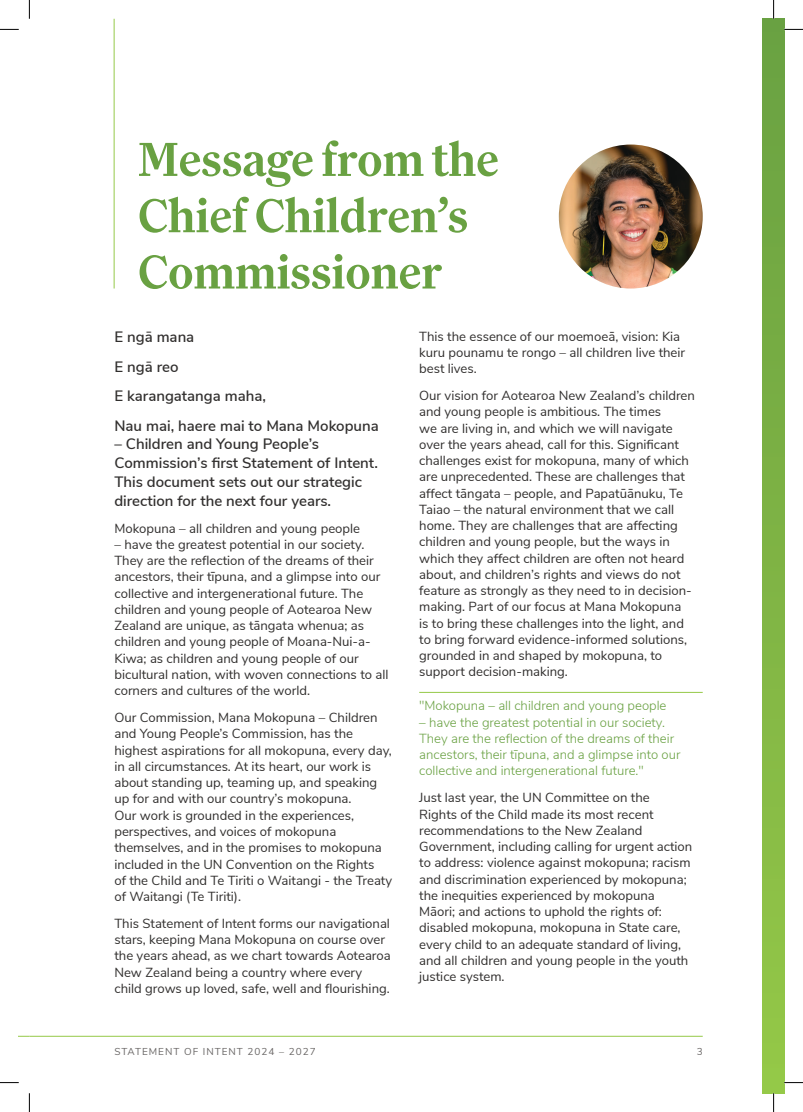
<style>
.page{position:relative;width:803px;height:1112px;background:#fff}
.page>*{position:absolute;margin:0;border:0;box-sizing:border-box;transform-origin:0 0}
.t1{font:700 50px/56.2px "Family";color:#69a142}
.Intro{font:600 15px/18.8px "Nunito Sans";color:#312f2e}
.Body{font:13.12px/16.2px "Nunito Sans";color:#312f2e}
.Body-2{font:300 13.12px/16.2px "Nunito Sans";color:#69a142}
.t2{font:10px "Nunito Sans";letter-spacing:.1em;color:#6a6766}
</style>
<div class="page">
<hr style="left:29px;top:1035px;width:674px;height:1px;background:#95c948">
<hr style="left:114px;top:19px;width:1px;height:269px;background:#95c948">
<hr style="left:419px;top:692px;width:284px;height:1px;background:#95c948">
<img style="left:559px;top:144px;width:144px;height:144px;border-radius:72px">
<div style="left:763px;top:19px;width:21px;height:1073px;background:linear-gradient(to bottom,#69a042,#94c747)"></div>
<svg style="left:0;top:29px;width:19px;height:1px"></svg>
<svg style="left:784px;top:29px;width:19px;height:1px"></svg>
<svg style="left:0;top:1082px;width:19px;height:1px"></svg>
<svg style="left:784px;top:1081px;width:19px;height:2px"></svg>
<svg style="left:29px;top:0;width:1px;height:19px"></svg>
<svg style="left:29px;top:1093px;width:1px;height:18px"></svg>
<svg style="left:773px;top:0;width:1px;height:19px"></svg>
<svg style="left:773px;top:1092px;width:1px;height:19px"></svg>
<p class="t1" style="left:138px;top:131px;width:362px">Message from the<br>Chief Children’s<br>Commissioner</p>
<p class="Intro" style="left:114px;top:327px;width:81px">E ngā mana</p>
<p class="Intro" style="left:114px;top:356px;width:66px">E ngā reo</p>
<p class="Intro" style="left:114px;top:385px;width:153px">E karangatanga maha,</p>
<p class="Intro" style="left:114px;top:415px;width:266px">Nau mai, haere mai to Mana Mokopuna</p>
<p class="Intro" style="left:114px;top:434px;width:265px">– Children and Young People’s Commission’s first Statement of Intent.<br>This document sets out our strategic direction for the next four years.</p>
<p class="Body" style="left:114px;top:519px;width:247px">Mokopuna – all children and young people</p>
<p class="Body" style="left:114px;top:535px;width:276px">– have the greatest potential in our society.<br>They are the reflection of the dreams of their ancestors, their tīpuna, and a glimpse into our collective and intergenerational future. The children and young people of Aotearoa New Zealand are unique, as tāngata whenua; as children and young people of Moana-Nui-a-Kiwa; as children and young people of our bicultural nation, with woven connections to all corners and cultures of the world.</p>
<p class="Body" style="left:114px;top:708px;width:279px">Our Commission, Mana Mokopuna – Children and Young People’s Commission, has the highest aspirations for all mokopuna, every day, in all circumstances. At its heart, our work is about standing up, teaming up, and speaking up for and with our country’s mokopuna.<br>Our work is grounded in the experiences, perspectives, and voices of mokopuna themselves, and in the promises to mokopuna included in the UN Convention on the Rights<br>of the Child and Te Tiriti o Waitangi - the Treaty of Waitangi (Te Tiriti).</p>
<p class="Body" style="left:114px;top:914px;width:278px">This Statement of Intent forms our navigational stars, keeping Mana Mokopuna on course over the years ahead, as we chart towards Aotearoa New Zealand being a country where every child grows up loved, safe, well and flourishing.</p>
<p class="Body" style="left:419px;top:327px;width:267px">This the essence of our moemoeā, vision: Kia kuru pounamu te rongo – all children live their best lives.</p>
<p class="Body" style="left:419px;top:386px;width:277px">Our vision for Aotearoa New Zealand’s children and young people is ambitious. The times<br>we are living in, and which we will navigate over the years ahead, call for this. Significant challenges exist for mokopuna, many of which are unprecedented. These are challenges that affect tāngata – people, and Papatūānuku, Te Taiao – the natural environment that we call home. They are challenges that are affecting children and young people, but the ways in which they affect children are often not heard about, and children’s rights and views do not feature as strongly as they need to in decision&shy;making. Part of our focus at Mana Mokopuna<br>is to bring these challenges into the light, and to bring forward evidence-informed solutions, grounded in and shaped by mokopuna, to support decision-making.</p>
<p class="Body-2" style="left:419px;top:696px;width:249px">"Mokopuna – all children and young people</p>
<p class="Body-2" style="left:419px;top:713px;width:263px">– have the greatest potential in our society.<br>They are the reflection of the dreams of their ancestors, their tīpuna, and a glimpse into our collective and intergenerational future."</p>
<p class="Body" style="left:419px;top:788px;width:275px">Just last year, the UN Committee on the<br>Rights of the Child made its most recent recommendations to the New Zealand Government, including calling for urgent action to address: violence against mokopuna; racism and discrimination experienced by mokopuna; the inequities experienced by mokopuna Māori; and actions to uphold the rights of: disabled mokopuna, mokopuna in State care, every child to an adequate standard of living, and all children and young people in the youth justice system.</p>
<p class="t2" style="left:114px;top:1044px;width:203px">STATEMENT OF INTENT 2024 – 2027</p>
<p class="t2" style="left:697px;top:1044px;width:7px">3</p>
</div>
